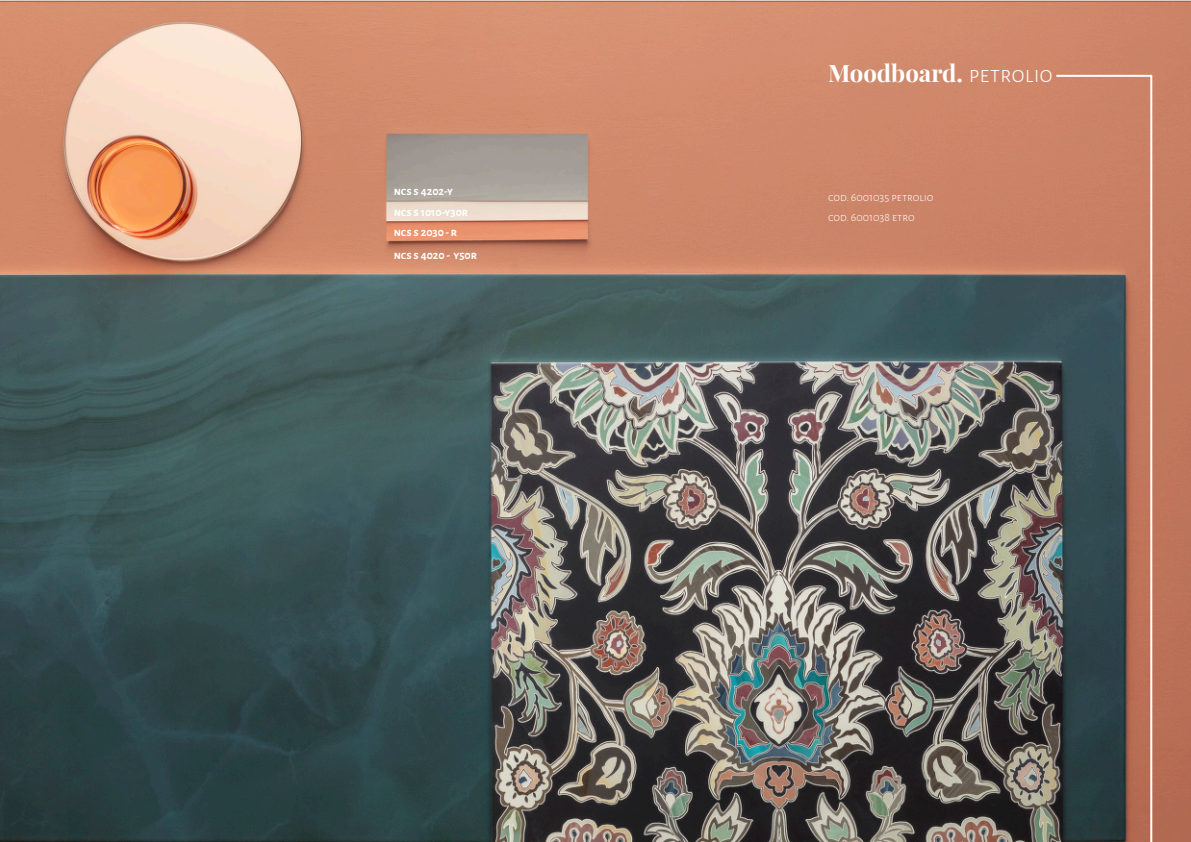
<style>
.page{position:relative;width:1191px;height:842px;background:#fff}
.page>*{position:absolute;margin:0;border:0;box-sizing:border-box;transform-origin:0 0}
.t1{font:700 24px "Playfair Display";color:#fff}
.t2{font:700 12px "Alegreya Sans SC";color:#fff}
.t3{font:300 12px "Alegreya Sans SC";color:#fff}
.s1{font-family:"Alegreya Sans SC";font-weight:300}
</style>
<div class="page">
<img style="left:0;top:1px;width:1191px;height:841px">
<hr style="left:1056px;top:75px;width:95px;height:2px;background:#fff">
<hr style="left:1150px;top:75px;width:2px;height:767px;background:#fff">
<p class="t2" style="left:394px;top:183px;width:61px">ncs s 4202-y</p>
<p class="t2" style="left:394px;top:203px;width:76px">ncs s 1010-y30r</p>
<p class="t2" style="left:394px;top:223px;width:65px">ncs s 2030 - r</p>
<p class="t2" style="left:394px;top:246px;width:85px">ncs s 4020 - y50r</p>
<p class="t1" style="left:828px;top:57px;width:226px">Moodboard. <span class="s1">petrolio</span></p>
<p class="t3" style="left:828px;top:190px;width:107px">cod. 6001035 petrolio</p>
<p class="t3" style="left:828px;top:210px;width:88px">cod. 6001038 etro</p>
</div>
